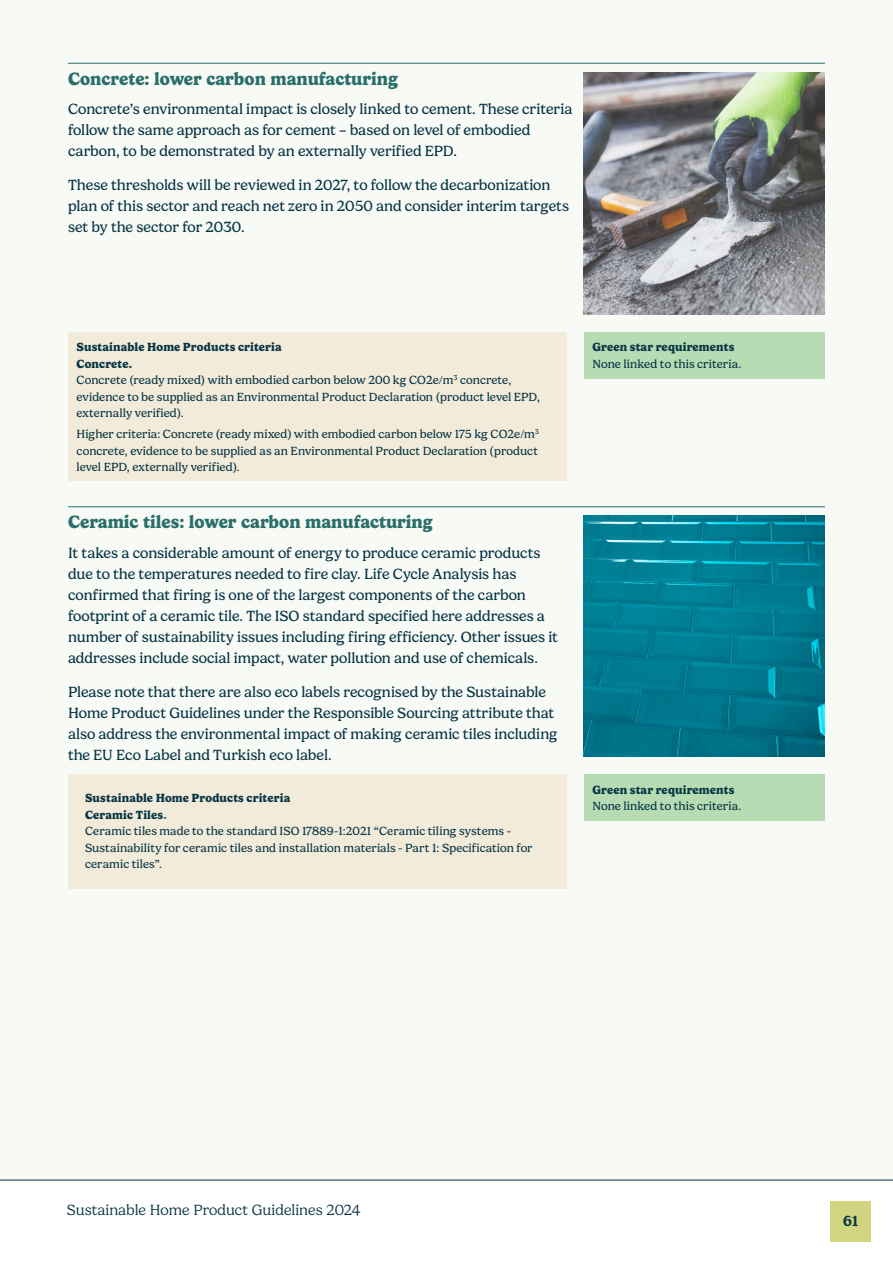
<style>
.page{position:relative;width:893px;height:1263px;background:#fff}
.page>*{position:absolute;margin:0;border:0;box-sizing:border-box;transform-origin:0 0}
.Heading{font:700 18px "Gelica";color:#2a6f69}
.Body_copy{font:15px/21px "Gelica";letter-spacing:-.005em;color:#083646}
.t1{font:300 15px "Gelica";color:#083646}
.t2{font:600 15px "Gelica";color:#083646}
.Smaller_SHP_and_Green_star_text{font:12px/16.5px "Gelica";letter-spacing:.005em;color:#083646}
.s1{font-weight:700}
.s2{font-weight:700;color:#2a6f69}
</style>
<div class="page">
<div style="left:0;top:0;width:893px;height:1180px;background:#f8faf6"></div>
<hr style="left:68px;top:63px;width:757px;height:1px;background:#2a6f69">
<div style="left:68px;top:332px;width:499px;height:148px;background:#f3ebd9"></div>
<img style="left:584px;top:72px;width:241px;height:243px">
<hr style="left:68px;top:506px;width:757px;height:1px;background:#2a6f69">
<div style="left:68px;top:774px;width:499px;height:115px;background:#f3ebd9"></div>
<img style="left:584px;top:516px;width:241px;height:241px">
<div style="left:584px;top:332px;width:241px;height:46px;background:#b7dcb4"></div>
<div style="left:584px;top:774px;width:241px;height:47px;background:#b7dcb4"></div>
<hr style="left:0;top:1180px;width:893px;height:1px;background:#083646">
<div style="left:830px;top:1201px;width:41px;height:41px;background:#d1d582"></div>
<p class="Heading" style="left:68px;top:68px;width:332px">Concrete: lower carbon manufacturing</p>
<p class="Body_copy" style="left:68px;top:99px;width:506px">Concrete’s environmental impact is closely linked to cement. These criteria follow the same approach as for cement – based on level of embodied carbon, to be demonstrated by an externally verified EPD.</p>
<p class="Body_copy" style="left:68px;top:175px;width:503px">These thresholds will be reviewed in 2027, to follow the decarbonization plan of this sector and reach net zero in 2050 and consider interim targets set by the sector for 2030.</p>
<p class="Smaller_SHP_and_Green_star_text" style="left:77px;top:339px;width:465px"><span class="s1">Sustainable Home Products criteria<br>Concrete.<br></span>Concrete (ready mixed) with embodied carbon below 200 kg CO2e/m<sup>3</sup> concrete, evidence to be supplied as an Environmental Product Declaration (product level EPD, externally verified).</p>
<p class="Smaller_SHP_and_Green_star_text" style="left:77px;top:426px;width:464px;text-align:justify">Higher criteria: Concrete (ready mixed) with embodied carbon below 175 kg CO2e/m<sup>3 </sup>concrete, evidence to be supplied as an Environmental Product Declaration (product level EPD, externally verified).</p>
<p class="Heading" style="left:68px;top:512px;width:366px">Ceramic tiles: lower carbon manufacturing</p>
<p class="Body_copy" style="left:68px;top:542px;width:491px">It takes a considerable amount of energy to produce ceramic products due to the temperatures needed to fire clay. Life Cycle Analysis has confirmed that firing is one of the largest components of the carbon footprint of a ceramic tile. The ISO standard specified here addresses a number of sustainability issues including firing efficiency. Other issues it addresses include social impact, water pollution and use of chemicals.</p>
<p class="Body_copy" style="left:68px;top:681px;width:491px">Please note that there are also eco labels recognised by the Sustainable Home Product Guidelines under the Responsible Sourcing attribute that also address the environmental impact of making ceramic tiles including the EU Eco Label and Turkish eco label.</p>
<p class="Smaller_SHP_and_Green_star_text" style="left:85px;top:790px;width:449px"><span class="s1">Sustainable Home Products criteria<br>Ceramic Tiles</span><span class="s2">.<br></span>Ceramic tiles made to the standard ISO 17889-1:2021 “Ceramic tiling systems - Sustainability for ceramic tiles and installation materials - Part 1: Specification for ceramic tiles”.</p>
<p class="Smaller_SHP_and_Green_star_text" style="left:592px;top:339px;width:150px"><span class="s1">Green star requirements<br></span>None linked to this criteria.</p>
<p class="Smaller_SHP_and_Green_star_text" style="left:592px;top:781px;width:150px"><span class="s1">Green star requirements<br></span>None linked to this criteria.</p>
<p class="t1" style="left:67px;top:1202px;width:295px">Sustainable Home Product Guidelines 2024</p>
<p class="t2" style="left:843px;top:1212px;width:16px">61</p>
</div>
